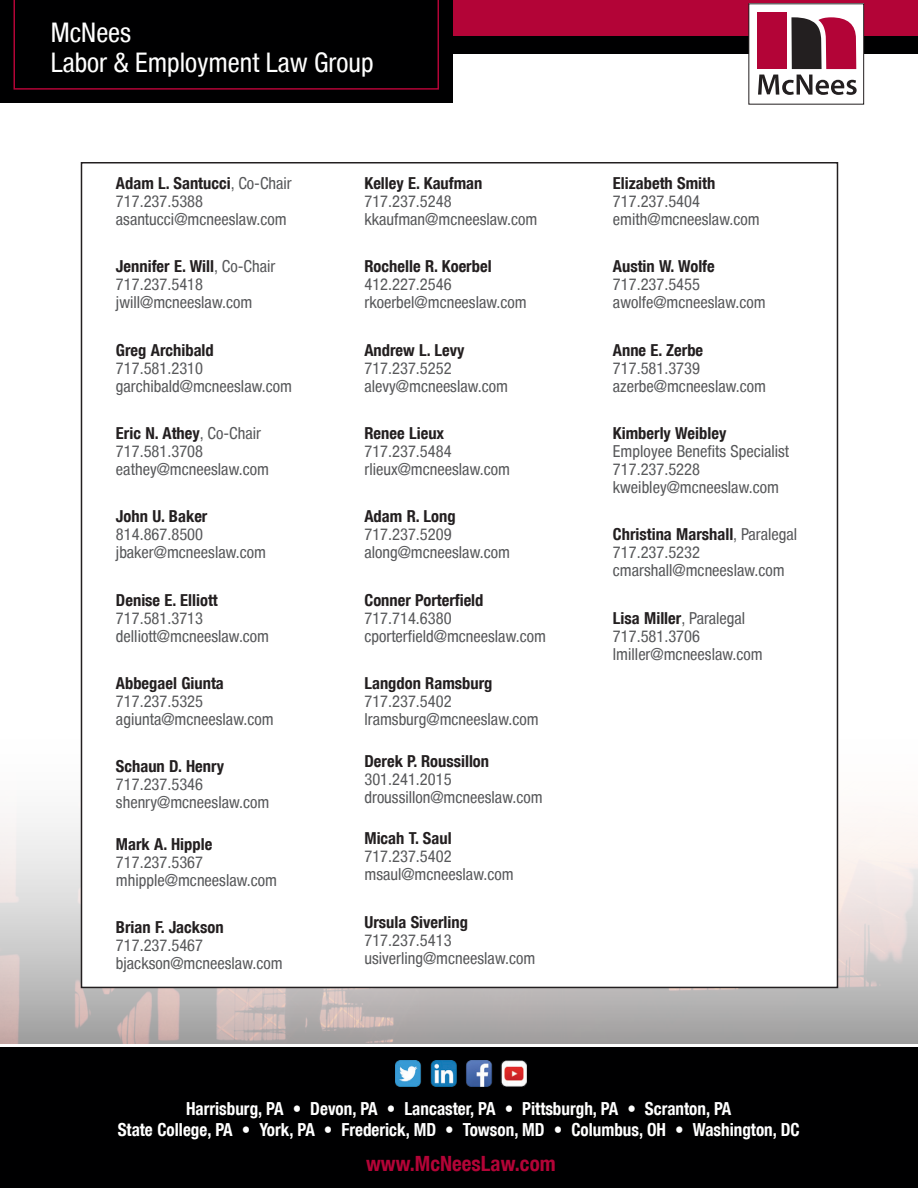
<style>
.page{position:relative;width:918px;height:1188px;background:#fff}
.page>*{position:absolute;margin:0;border:0;box-sizing:border-box;transform-origin:0 0}
.t1{font:condensed 27px/30px "Helvetica Neue Condensed";color:#fff}
.t2{font:700 condensed 21px "Helvetica Neue Condensed";color:#b30437}
.PG_List{font:700 condensed 18px/21px "Helvetica Neue Condensed";color:#fff;text-align:center;scale:.95 1}
.PG_List-2{font:condensed 16.5px/18px "Helvetica Neue Condensed";color:#57585a}
.s1{font-weight:700;color:#231f20}
</style>
<div class="page">
<img style="left:0;top:704px;width:918px;height:340px">
<div style="left:0;top:0;width:918px;height:53px;background:#b30437"></div>
<div style="left:0;top:37px;width:918px;height:17px;background:#000001"></div>
<div style="left:0;top:0;width:453px;height:103px;background:#000001"></div>
<svg style="left:14px;top:0;width:425px;height:90px"></svg>
<div style="left:0;top:1047px;width:918px;height:141px;background:#000001"></div>
<div style="left:749px;top:4px;width:115px;height:100px;background:#fff"></div>
<svg style="left:758px;top:75px;width:99px;height:20px"></svg>
<div style="left:757px;top:12px;width:30px;height:57px;background:#b30437"></div>
<svg style="left:791px;top:17px;width:65px;height:52px;background:#7f3047"></svg>
<img style="left:395px;top:1060px;width:131px;height:26px">
<div style="left:81px;top:163px;width:756px;height:824px;background:#fff"></div>
<p class="t1" style="left:51px;top:17px;width:324px">McNees<br>Labor &amp; Employment Law Group</p>
<p class="PG_List-2" style="left:116px;top:174px;width:177px"><span class="s1">Adam L. Santucci</span>, Co-Chair<br>717.237.5388 asantucci@mcneeslaw.com</p>
<p class="PG_List-2" style="left:116px;top:257px;width:161px"><span class="s1">Jennifer E. Will</span>, Co-Chair<br>717.237.5418 jwill@mcneeslaw.com</p>
<p class="PG_List-2" style="left:116px;top:341px;width:178px"><span class="s1">Greg Archibald<br></span>717.581.2310 garchibald@mcneeslaw.com</p>
<p class="PG_List-2" style="left:116px;top:424px;width:155px"><span class="s1">Eric N. Athey</span>, Co-Chair<br>717.581.3708 eathey@mcneeslaw.com</p>
<p class="PG_List-2" style="left:116px;top:507px;width:152px"><span class="s1">John U. Baker<br></span>814.867.8500 jbaker@mcneeslaw.com</p>
<p class="PG_List-2" style="left:116px;top:591px;width:155px"><span class="s1">Denise E. Elliott<br></span>717.581.3713 delliott@mcneeslaw.com</p>
<p class="PG_List-2" style="left:116px;top:674px;width:159px"><span class="s1">Abbegael Giunta<br></span>717.237.5325 agiunta@mcneeslaw.com</p>
<p class="PG_List-2" style="left:116px;top:757px;width:155px"><span class="s1">Schaun D. Henry<br></span>717.237.5346 shenry@mcneeslaw.com</p>
<p class="PG_List-2" style="left:116px;top:835px;width:163px"><span class="s1">Mark A. Hipple<br></span>717.237.5367 mhipple@mcneeslaw.com</p>
<p class="PG_List-2" style="left:116px;top:918px;width:168px"><span class="s1">Brian F. Jackson<br></span>717.237.5467 bjackson@mcneeslaw.com</p>
<p class="PG_List-2" style="left:364px;top:174px;width:175px"><span class="s1">Kelley E. Kaufman<br></span>717.237.5248 kkaufman@mcneeslaw.com</p>
<p class="PG_List-2" style="left:364px;top:257px;width:164px"><span class="s1">Rochelle R. Koerbel<br></span>412.227.2546 rkoerbel@mcneeslaw.com</p>
<p class="PG_List-2" style="left:364px;top:341px;width:145px"><span class="s1">Andrew L. Levy<br></span>717.237.5252 alevy@mcneeslaw.com</p>
<p class="PG_List-2" style="left:364px;top:424px;width:147px"><span class="s1">Renee Lieux<br></span>717.237.5484 rlieux@mcneeslaw.com</p>
<p class="PG_List-2" style="left:364px;top:507px;width:147px"><span class="s1">Adam R. Long<br></span>717.237.5209 along@mcneeslaw.com</p>
<p class="PG_List-2" style="left:364px;top:591px;width:183px"><span class="s1">Conner Porterfield<br></span>717.714.6380 cporterfield@mcneeslaw.com</p>
<p class="PG_List-2" style="left:364px;top:674px;width:176px"><span class="s1">Langdon Ramsburg<br></span>717.237.5402 lramsburg@mcneeslaw.com</p>
<p class="PG_List-2" style="left:364px;top:752px;width:180px"><span class="s1">Derek P. Roussillon<br></span>301.241.2015 droussillon@mcneeslaw.com</p>
<p class="PG_List-2" style="left:364px;top:829px;width:151px"><span class="s1">Micah T. Saul<br></span>717.237.5402 msaul@mcneeslaw.com</p>
<p class="PG_List-2" style="left:364px;top:913px;width:172px"><span class="s1">Ursula Siverling<br></span>717.237.5413 usiverling@mcneeslaw.com</p>
<p class="PG_List-2" style="left:613px;top:174px;width:148px"><span class="s1">Elizabeth Smith<br></span>717.237.5404 emith@mcneeslaw.com</p>
<p class="PG_List-2" style="left:613px;top:257px;width:154px"><span class="s1">Austin W. Wolfe<br></span>717.237.5455 awolfe@mcneeslaw.com</p>
<p class="PG_List-2" style="left:613px;top:341px;width:155px"><span class="s1">Anne E. Zerbe<br></span>717.581.3739 azerbe@mcneeslaw.com</p>
<p class="PG_List-2" style="left:613px;top:424px;width:178px"><span class="s1">Kimberly Weibley<br></span>Employee Benefits Specialist<br>717.237.5228 kweibley@mcneeslaw.com</p>
<p class="PG_List-2" style="left:613px;top:525px;width:186px"><span class="s1">Christina Marshall</span>, Paralegal<br>717.237.5232 cmarshall@mcneeslaw.com</p>
<p class="PG_List-2" style="left:613px;top:609px;width:151px"><span class="s1">Lisa Miller</span>, Paralegal<br>717.581.3706 lmiller@mcneeslaw.com</p>
<p class="PG_List" style="left:118px;top:1098px;width:719px">Harrisburg, PA • Devon, PA • Lancaster, PA • Pittsburgh, PA • Scranton, PA<br>State College, PA • York, PA • Frederick, MD • Towson, MD • Columbus, OH • Washington, DC</p>
<p class="t2" style="left:366px;top:1151px;width:191px">www.McNeesLaw.com</p>
</div>
